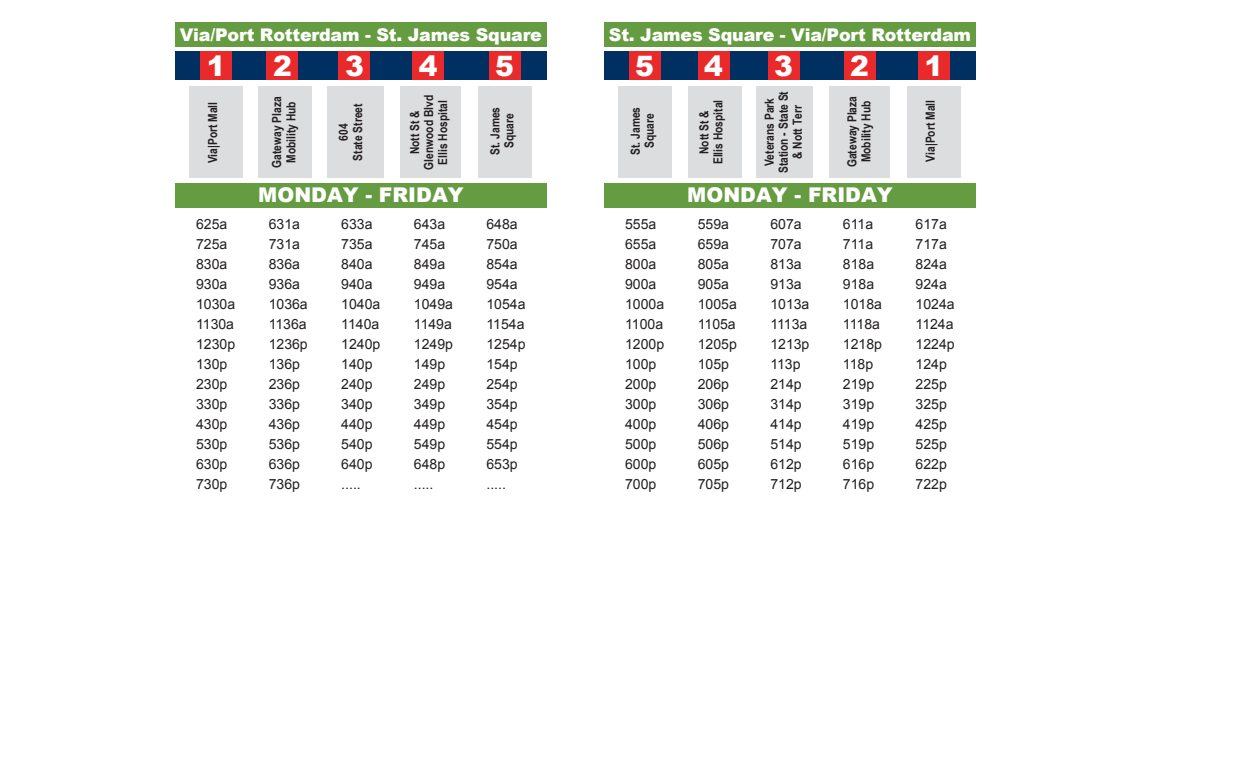
<style>
.page{position:relative;width:1260px;height:765px;background:#fff}
.page>*{position:absolute;margin:0;border:0;box-sizing:border-box;transform-origin:0 0}
.t1{font:900 28.12px "Arial";color:#fff}
.t2{font:900 20.25px "Arial";color:#fff}
.t3{font:900 17.5px "Arial";letter-spacing:-.01em;color:#fff}
.t4{font:14px/20px "Arial";color:#231f20}
.t5{font:700 12.5px/14px "Arial Narrow";color:#231f20;text-align:center}
</style>
<div class="page">
<div style="left:175px;top:52px;width:372px;height:28px;background:#003062"></div>
<div style="left:175px;top:22px;width:372px;height:25px;background:#669c41"></div>
<div style="left:200px;top:52px;width:32px;height:28px;background:#e9292a"></div>
<div style="left:412px;top:52px;width:32px;height:28px;background:#e9292a"></div>
<div style="left:489px;top:52px;width:31px;height:28px;background:#e9292a"></div>
<div style="left:175px;top:183px;width:372px;height:25px;background:#669c41"></div>
<div style="left:478px;top:86px;width:53px;height:91px;background:#dcdddf"></div>
<div style="left:190px;top:86px;width:53px;height:91px;background:#dcdddf"></div>
<div style="left:339px;top:52px;width:31px;height:28px;background:#e9292a"></div>
<div style="left:327px;top:86px;width:56px;height:91px;background:#dcdddf"></div>
<div style="left:400px;top:86px;width:61px;height:91px;background:#dcdddf"></div>
<div style="left:267px;top:52px;width:31px;height:28px;background:#e9292a"></div>
<div style="left:259px;top:86px;width:53px;height:91px;background:#dcdddf"></div>
<div style="left:604px;top:52px;width:372px;height:28px;background:#003062"></div>
<div style="left:604px;top:22px;width:372px;height:25px;background:#669c41"></div>
<div style="left:918px;top:52px;width:32px;height:28px;background:#e9292a"></div>
<div style="left:698px;top:52px;width:31px;height:28px;background:#e9292a"></div>
<div style="left:629px;top:52px;width:31px;height:28px;background:#e9292a"></div>
<div style="left:604px;top:183px;width:372px;height:25px;background:#669c41"></div>
<div style="left:907px;top:86px;width:53px;height:91px;background:#dcdddf"></div>
<div style="left:619px;top:86px;width:53px;height:91px;background:#dcdddf"></div>
<div style="left:768px;top:52px;width:31px;height:28px;background:#e9292a"></div>
<div style="left:756px;top:86px;width:56px;height:91px;background:#dcdddf"></div>
<div style="left:829px;top:86px;width:61px;height:91px;background:#dcdddf"></div>
<div style="left:844px;top:52px;width:31px;height:28px;background:#e9292a"></div>
<div style="left:688px;top:86px;width:53px;height:91px;background:#dcdddf"></div>
<p class="t3" style="left:180px;top:22px;width:364px">Via/Port Rotterdam - St. James Square</p>
<h1 class="t1" style="left:207px;top:45px;width:20px">1</h1>
<h1 class="t1" style="left:419px;top:45px;width:20px">4</h1>
<h1 class="t1" style="left:495px;top:45px;width:20px">5</h1>
<h1 class="t1" style="left:273px;top:45px;width:20px">2</h1>
<p class="t5" style="left:269px;top:168px;width:73px;rotate:-90deg">Gateway Plaza<br>Mobility Hub</p>
<h1 class="t1" style="left:345px;top:45px;width:20px">3</h1>
<p class="t5" style="left:336px;top:161px;width:58px;rotate:-90deg">604<br>State Street</p>
<p class="t5" style="left:407px;top:170px;width:76px;rotate:-90deg">Nott St &amp;<br>Glenwood Blvd<br>Ellis Hospital</p>
<p class="t5" style="left:487px;top:155px;width:49px;rotate:-90deg">St. James<br>Square</p>
<p class="t5" style="left:205px;top:163px;width:63px;rotate:-90deg">Via|Port Mall</p>
<h2 class="t2" style="left:258px;top:180px;width:207px">MONDAY - FRIDAY</h2>
<p class="t4" style="left:196px;top:215px;width:41px">625a<br>725a<br>830a<br>930a<br>1030a<br>1130a<br>1230p<br>130p<br>230p<br>330p<br>430p<br>530p<br>630p<br>730p</p>
<p class="t4" style="left:269px;top:215px;width:41px">631a<br>731a<br>836a<br>936a<br>1036a<br>1136a<br>1236p<br>136p<br>236p<br>336p<br>436p<br>536p<br>636p<br>736p</p>
<p class="t4" style="left:341px;top:215px;width:41px">633a<br>735a<br>840a<br>940a<br>1040a<br>1140a<br>1240p<br>140p<br>240p<br>340p<br>440p<br>540p<br>640p .....</p>
<p class="t4" style="left:414px;top:215px;width:41px">643a<br>745a<br>849a<br>949a<br>1049a<br>1149a<br>1249p<br>149p<br>249p<br>349p<br>449p<br>549p<br>648p .....</p>
<p class="t4" style="left:487px;top:215px;width:41px">648a<br>750a<br>854a<br>954a<br>1054a<br>1154a<br>1254p<br>154p<br>254p<br>354p<br>454p<br>554p<br>653p .....</p>
<p class="t3" style="left:609px;top:22px;width:364px">St. James Square - Via/Port Rotterdam</p>
<h1 class="t1" style="left:635px;top:45px;width:20px">5</h1>
<h1 class="t1" style="left:704px;top:45px;width:20px">4</h1>
<h1 class="t1" style="left:924px;top:45px;width:20px">1</h1>
<h1 class="t1" style="left:774px;top:45px;width:20px">3</h1>
<p class="t5" style="left:762px;top:173px;width:84px;rotate:-90deg">Veterans Park<br>Station - State St &amp; Nott Terr</p>
<h1 class="t1" style="left:850px;top:45px;width:20px">2</h1>
<p class="t5" style="left:844px;top:167px;width:73px;rotate:-90deg">Gateway Plaza<br>Mobility Hub</p>
<p class="t5" style="left:696px;top:164px;width:66px;rotate:-90deg">Nott St &amp;<br>Ellis Hospital</p>
<p class="t5" style="left:923px;top:162px;width:63px;rotate:-90deg">Via|Port Mall</p>
<p class="t5" style="left:628px;top:155px;width:49px;rotate:-90deg">St. James<br>Square</p>
<h2 class="t2" style="left:687px;top:180px;width:207px">MONDAY - FRIDAY</h2>
<p class="t4" style="left:625px;top:215px;width:41px">555a<br>655a<br>800a<br>900a<br>1000a<br>1100a<br>1200p<br>100p<br>200p<br>300p<br>400p<br>500p<br>600p<br>700p</p>
<p class="t4" style="left:698px;top:215px;width:41px">559a<br>659a<br>805a<br>905a<br>1005a<br>1105a<br>1205p<br>105p<br>206p<br>306p<br>406p<br>506p<br>605p<br>705p</p>
<p class="t4" style="left:770px;top:215px;width:41px">607a<br>707a<br>813a<br>913a<br>1013a<br>1113a<br>1213p<br>113p<br>214p<br>314p<br>414p<br>514p<br>612p<br>712p</p>
<p class="t4" style="left:843px;top:215px;width:41px">611a<br>711a<br>818a<br>918a<br>1018a<br>1118a<br>1218p<br>118p<br>219p<br>319p<br>419p<br>519p<br>616p<br>716p</p>
<p class="t4" style="left:916px;top:215px;width:41px">617a<br>717a<br>824a<br>924a<br>1024a<br>1124a<br>1224p<br>124p<br>225p<br>325p<br>425p<br>525p<br>622p<br>722p</p>
</div>
